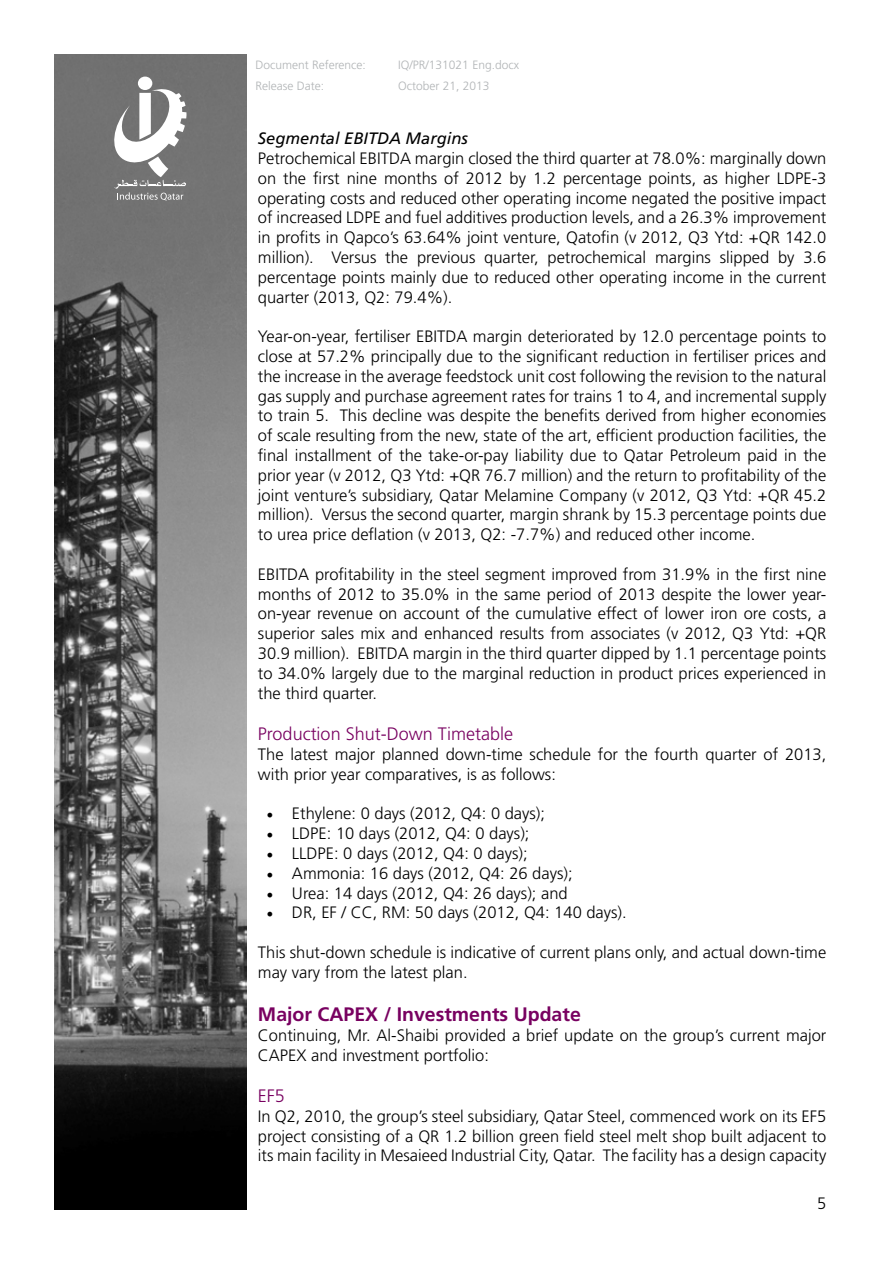
<style>
.page{position:relative;width:893px;height:1263px;background:#fff}
.page>*{position:absolute;margin:0;border:0;box-sizing:border-box;transform-origin:0 0}
.t1{font:700 19.5px "Frutiger LT Std";color:#780060}
.t2{font:300 18px "Frutiger LT Std";color:#780060}
.t3{font:300 16.5px/19.8px "Frutiger LT Std";color:#000;text-align:justify}
.t4{font:italic 16.5px "Frutiger LT Std";color:#000}
.t5{font:300 12px "Frutiger LT Std";color:#b1b4b6}
.s1{font-family:"Minion Pro";font-weight:400;font-size:18px}
</style>
<div class="page">
<img style="left:54px;top:54px;width:193px;height:1155px">
<div style="left:138px;top:77px;width:14px;height:13px;background:#fff;border-radius:50%"></div>
<svg style="left:110px;top:88px;width:77px;height:113px"></svg>
<p class="t5" style="left:255px;top:58px;width:112px">Document Reference:</p>
<p class="t5" style="left:398px;top:58px;width:122px">IQ/PR/131021 Eng.docx</p>
<p class="t5" style="left:255px;top:79px;width:70px">Release Date:</p>
<p class="t5" style="left:398px;top:79px;width:93px">October 21, 2013</p>
<p class="t4" style="left:258px;top:129px;width:211px">Segmental EBITDA Margins</p>
<p class="t3" style="left:258px;top:149px;width:570px">Petrochemical EBITDA margin closed the third quarter at 78.0%: marginally down on the first nine months of 2012 by 1.2 percentage points, as higher LDPE-3 operating costs and reduced other operating income negated the positive impact of increased LDPE and fuel additives production levels, and a 26.3% improvement in profits in Qapco’s 63.64% joint venture, Qatofin (v 2012, Q3 Ytd: +QR 142.0 million). Versus the previous quarter, petrochemical margins slipped by 3.6 percentage points mainly due to reduced other operating income in the current quarter (2013, Q2: 79.4%).</p>
<p class="t3" style="left:258px;top:327px;width:570px">Year-on-year, fertiliser EBITDA margin deteriorated by 12.0 percentage points to close at 57.2% principally due to the significant reduction in fertiliser prices and the increase in the average feedstock unit cost following the revision to the natural gas supply and purchase agreement rates for trains 1 to 4, and incremental supply to train 5. This decline was despite the benefits derived from higher economies of scale resulting from the new, state of the art, efficient production facilities, the final installment of the take-or-pay liability due to Qatar Petroleum paid in the prior year (v 2012, Q3 Ytd: +QR 76.7 million) and the return to profitability of the joint venture’s subsidiary, Qatar Melamine Company (v 2012, Q3 Ytd: +QR 45.2 million). Versus the second quarter, margin shrank by 15.3 percentage points due to urea price deflation (v 2013, Q2: -7.7%) and reduced other income.</p>
<p class="t3" style="left:258px;top:564px;width:570px">EBITDA profitability in the steel segment improved from 31.9% in the first nine months of 2012 to 35.0% in the same period of 2013 despite the lower year&shy;on-year revenue on account of the cumulative effect of lower iron ore costs, a superior sales mix and enhanced results from associates (v 2012, Q3 Ytd: +QR 30.9 million). EBITDA margin in the third quarter dipped by 1.1 percentage points to 34.0% largely due to the marginal reduction in product prices experienced in the third quarter.</p>
<p class="t2" style="left:258px;top:724px;width:257px">Production Shut-Down Timetable</p>
<p class="t3" style="left:258px;top:744px;width:570px">The latest major planned down-time schedule for the fourth quarter of 2013, with prior year comparatives, is as follows:</p>
<p class="t3" style="left:266px;top:804px;width:280px"><span class="s1">•</span> Ethylene: 0 days (2012, Q4: 0 days);</p>
<p class="t3" style="left:266px;top:824px;width:265px"><span class="s1">•</span> LDPE: 10 days (2012, Q4: 0 days);</p>
<p class="t3" style="left:266px;top:843px;width:263px"><span class="s1">•</span> LLDPE: 0 days (2012, Q4: 0 days);</p>
<p class="t3" style="left:266px;top:863px;width:308px"><span class="s1">•</span> Ammonia: 16 days (2012, Q4: 26 days);</p>
<p class="t3" style="left:266px;top:883px;width:303px"><span class="s1">•</span> Urea: 14 days (2012, Q4: 26 days); and</p>
<p class="t3" style="left:266px;top:903px;width:362px"><span class="s1">•</span> DR, EF / CC, RM: 50 days (2012, Q4: 140 days).</p>
<p class="t3" style="left:258px;top:942px;width:570px">This shut-down schedule is indicative of current plans only, and actual down-time may vary from the latest plan.</p>
<p class="t1" style="left:258px;top:1003px;width:324px">Major CAPEX / Investments Update</p>
<p class="t3" style="left:258px;top:1025px;width:570px">Continuing, Mr. Al-Shaibi provided a brief update on the group’s current major<br>CAPEX and investment portfolio:</p>
<p class="t2" style="left:258px;top:1085px;width:28px">EF5</p>
<p class="t3" style="left:258px;top:1106px;width:570px">In Q2, 2010, the group’s steel subsidiary, Qatar Steel, commenced work on its EF5 project consisting of a QR 1.2 billion green field steel melt shop built adjacent to its main facility in Mesaieed Industrial City, Qatar. The facility has a design capacity</p>
<p class="t3" style="left:817px;top:1194px;width:11px">5</p>
</div>
